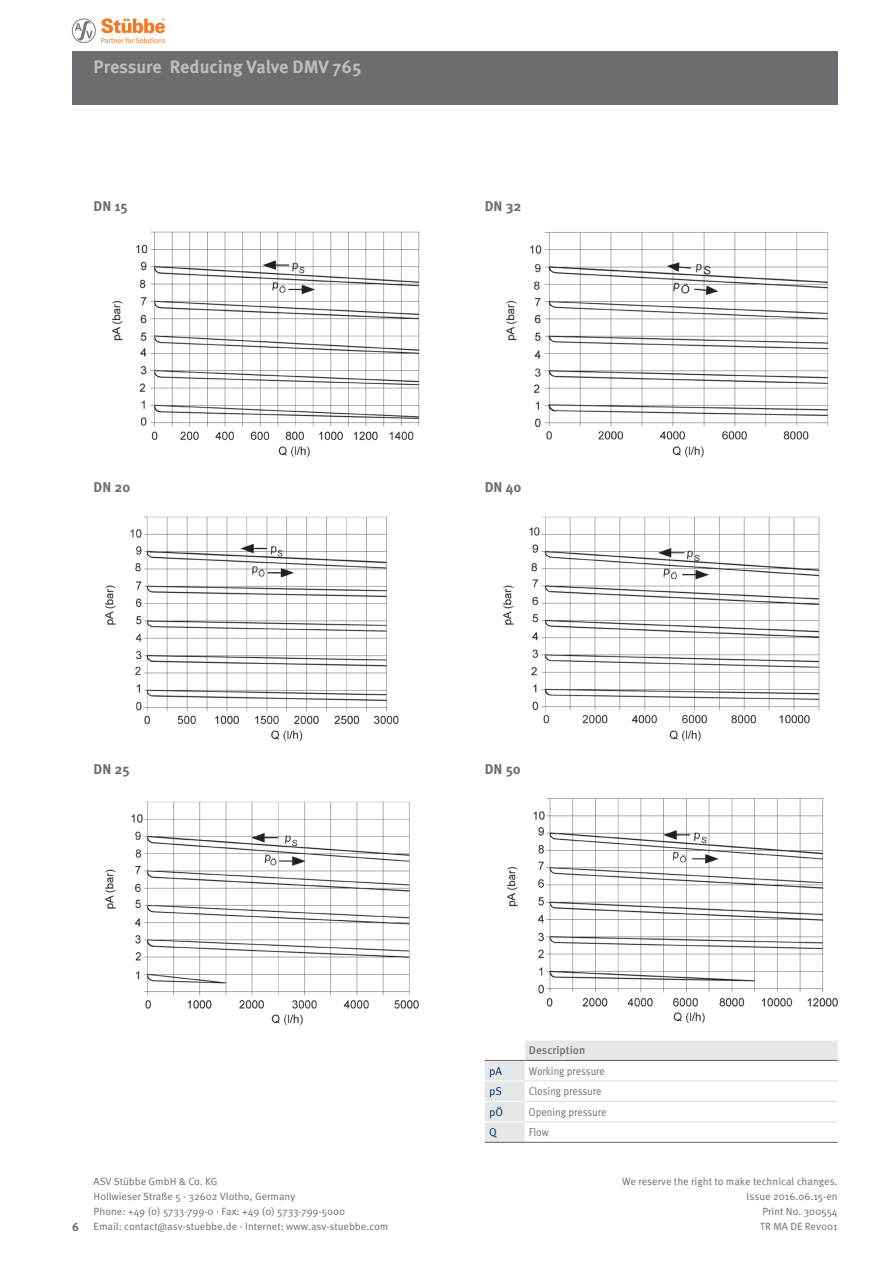
<style>
.page{position:relative;width:893px;height:1263px;background:#fff}
.page>*{position:absolute;margin:0;border:0;box-sizing:border-box;transform-origin:0 0}
.t1{font:700 18px "Meta Pro";letter-spacing:-.01em;color:#bcbdc0}
.t2{font:700 14.1px "Meta Pro";color:#6c6d70}
.t3{font:700 12px "Meta Pro";color:#6c6d70}
.t4{font:11.25px "Meta Pro Norm";letter-spacing:-.005em;color:#6c6d70;scale:.9 1}
.t5{font:500 11.25px "Meta Pro";color:#6c6d70}
.t6{font:11.25px "Meta Pro Norm";color:#002e5e}
.t7{font:10.5px/15px "Meta Pro Norm";color:#6c6d70}
</style>
<div class="page">
<div style="left:72px;top:51px;width:766px;height:53px;background:#6c6d70"></div>
<img style="left:72px;top:18px;width:94px;height:26px">
<img style="left:112px;top:231px;width:308px;height:227px">
<img style="left:105px;top:516px;width:294px;height:226px">
<img style="left:105px;top:801px;width:314px;height:225px">
<svg style="left:485px;top:1040px;width:353px;height:102px"></svg>
<hr style="left:485px;top:1080px;width:40px;height:1px;background:#fff">
<hr style="left:485px;top:1101px;width:40px;height:1px;background:#fff">
<hr style="left:485px;top:1121px;width:40px;height:1px;background:#fff">
<hr style="left:525px;top:1080px;width:313px;height:1px;background:#dcdddf">
<hr style="left:525px;top:1101px;width:313px;height:1px;background:#dcdddf">
<hr style="left:525px;top:1121px;width:313px;height:1px;background:#dcdddf">
<hr style="left:485px;top:1142px;width:40px;height:1px;background:#6c6d70">
<hr style="left:525px;top:1142px;width:313px;height:1px;background:#6c6d70">
<hr style="left:525px;top:1060px;width:313px;height:1px;background:#6c6d70">
<hr style="left:485px;top:1060px;width:40px;height:1px;background:#6c6d70">
<img style="left:506px;top:232px;width:323px;height:226px">
<img style="left:503px;top:516px;width:317px;height:226px">
<img style="left:507px;top:798px;width:331px;height:226px">
<h1 class="t1" style="left:94px;top:53px;width:269px">Pressure Reducing Valve DMV 765</h1>
<h2 class="t2" style="left:94px;top:195px;width:36px">DN 15</h2>
<h2 class="t2" style="left:485px;top:195px;width:38px">DN 32</h2>
<h2 class="t2" style="left:94px;top:476px;width:38px">DN 20</h2>
<h2 class="t2" style="left:485px;top:476px;width:38px">DN 40</h2>
<h2 class="t2" style="left:94px;top:758px;width:38px">DN 25</h2>
<h2 class="t2" style="left:485px;top:758px;width:38px">DN 50</h2>
<p class="t5" style="left:529px;top:1042px;width:58px">Description</p>
<p class="t6" style="left:489px;top:1062px;width:14px">pA</p>
<p class="t4" style="left:529px;top:1062px;width:86px">Working pressure</p>
<p class="t6" style="left:489px;top:1082px;width:14px">pS</p>
<p class="t4" style="left:529px;top:1082px;width:82px">Closing pressure</p>
<p class="t6" style="left:489px;top:1103px;width:16px">pÖ</p>
<p class="t4" style="left:529px;top:1103px;width:87px">Opening pressure</p>
<p class="t6" style="left:489px;top:1123px;width:9px">Q</p>
<p class="t4" style="left:529px;top:1123px;width:23px">Flow</p>
<p class="t3" style="left:72px;top:1217px;width:8px">6</p>
<p class="t7" style="left:94px;top:1173px;width:296px">ASV Stübbe GmbH &amp; Co. KG<br>Hollwieser Straße 5 · 32602 Vlotho, Germany<br>Phone: +49 (0) 5733-799-0 · Fax: +49 (0) 5733-799-5000<br>Email: contact@asv-stuebbe.de · Internet: www.asv-stuebbe.com</p>
<p class="t7" style="left:622px;top:1173px;width:217px;text-align:right">We reserve the right to make technical changes.<br>Issue 2016.06.15-en<br>Print No. 300554<br>TR MA DE Rev001</p>
</div>
